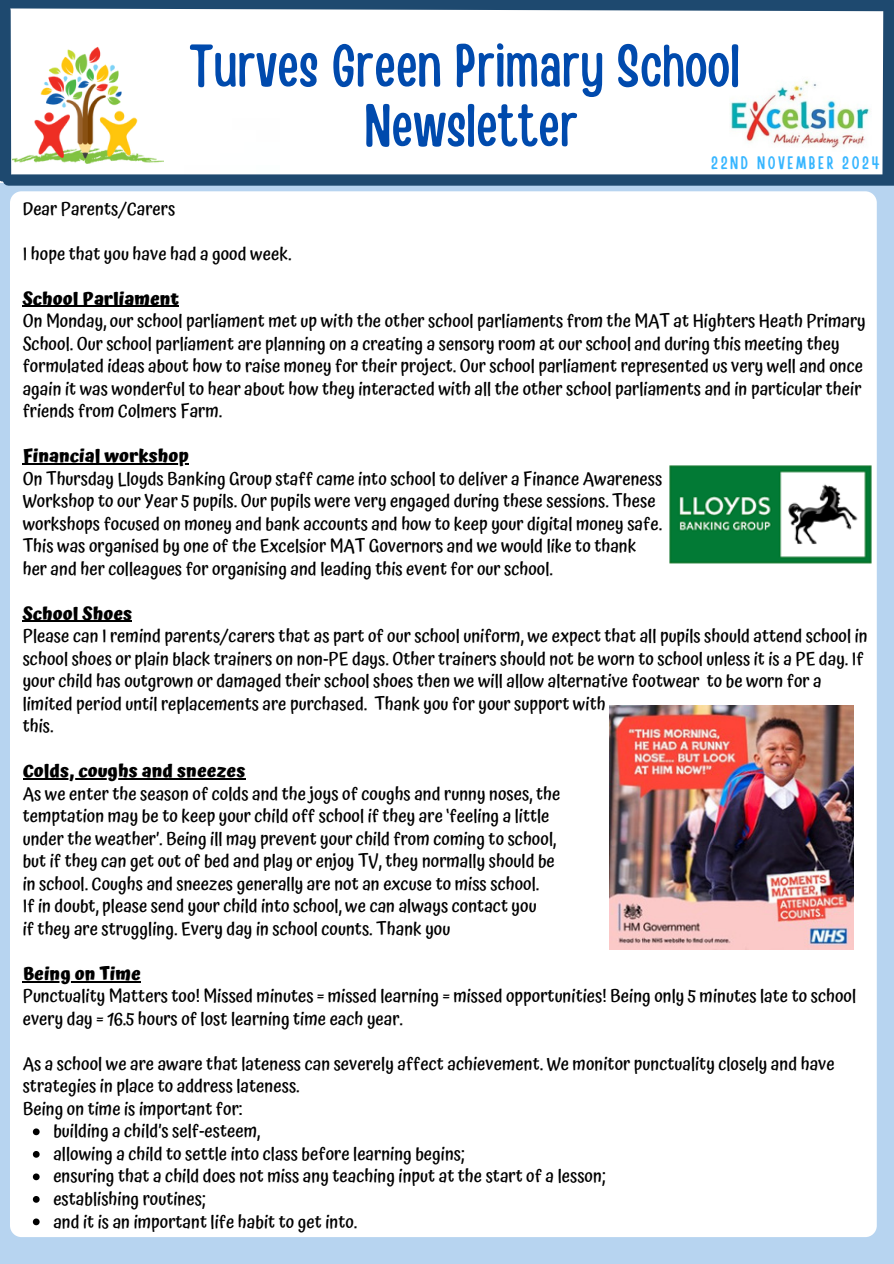
<style>
.page{position:relative;width:894px;height:1264px;background:#fff}
.page>*{position:absolute;margin:0;border:0;box-sizing:border-box;transform-origin:0 0}
.t1{font:60px/59.7px "Handy Casual Condensed";color:#004aad;text-align:center}
.t2{font:500 18px/22.5px "Atma";color:#000}
.t3{font:18px "Handy Casual Condensed";letter-spacing:.14em;color:#38b6ff}
.s1{font-weight:700}
</style>
<div class="page">
<div style="left:0;top:183px;width:893px;height:1080px;background:#b7d4f0"></div>
<svg style="left:0;top:0;width:893px;height:192px"></svg>
<div style="left:10px;top:191px;width:866px;height:1046px;background:#fff;border-radius:11px"></div>
<hr style="left:23px;top:306px;width:156px;height:1px;background:#000">
<hr style="left:23px;top:463px;width:166px;height:1px;background:#000">
<hr style="left:23px;top:621px;width:109px;height:1px;background:#000">
<hr style="left:23px;top:778px;width:222px;height:1px;background:#000">
<hr style="left:23px;top:981px;width:118px;height:1px;background:#000">
<svg style="left:33px;top:1128px;width:7px;height:7px"></svg>
<svg style="left:33px;top:1151px;width:7px;height:6px"></svg>
<svg style="left:33px;top:1173px;width:7px;height:7px"></svg>
<svg style="left:33px;top:1196px;width:7px;height:6px"></svg>
<svg style="left:33px;top:1218px;width:7px;height:7px"></svg>
<img style="left:669px;top:466px;width:202px;height:97px">
<img style="left:609px;top:705px;width:244px;height:244px">
<p class="t1" style="left:189px;top:33px;width:552px">Turves Green Primary School<br>Newsletter</p>
<p class="t3" style="left:711px;top:151px;width:170px">22ND NOVEMBER 2024</p>
<p class="t2" style="left:23px;top:197px;width:154px">Dear Parents/Carers</p>
<h2 class="t2" style="left:23px;top:242px;width:270px">I hope that you have had a good week.</h2>
<h3 class="t2" style="left:23px;top:287px;width:844px"><span class="s1">School Parliament<br></span>On Monday, our school parliament met up with the other school parliaments from the MAT at Highters Heath Primary School. Our school parliament are planning on a creating a sensory room at our school and during this meeting they formulated ideas about how to raise money for their project. Our school parliament represented us very well and once again it was wonderful to hear about how they interacted with all the other school parliaments and in particular their friends from Colmers Farm.</h3>
<h3 class="t2" style="left:23px;top:444px;width:641px"><span class="s1">Financial workshop<br></span>On Thursday Lloyds Banking Group staff came into school to deliver a Finance Awareness Workshop to our Year 5 pupils. Our pupils were very engaged during these sessions. These workshops focused on money and bank accounts and how to keep your digital money safe.<br>This was organised by one of the Excelsior MAT Governors and we would like to thank her and her colleagues for organising and leading this event for our school.</h3>
<h3 class="t2" style="left:23px;top:602px;width:846px"><span class="s1">School Shoes<br></span>Please can I remind parents/carers that as part of our school uniform, we expect that all pupils should attend school in school shoes or plain black trainers on non-PE days. Other trainers should not be worn to school unless it is a PE day. If your child has outgrown or damaged their school shoes then we will allow alternative footwear to be worn for a limited period until replacements are purchased. Thank you for your support with<br>this.</h3>
<h3 class="t2" style="left:23px;top:759px;width:539px"><span class="s1">Colds, coughs and sneezes<br></span>As we enter the season of colds and the joys of coughs and runny noses, the temptation may be to keep your child off school if they are ‘feeling a little under the weather’. Being ill may prevent your child from coming to school, but if they can get out of bed and play or enjoy TV, they normally should be in school. Coughs and sneezes generally are not an excuse to miss school.<br>If in doubt, please send your child into school, we can always contact you<br>if they are struggling. Every day in school counts. Thank you</h3>
<h3 class="t2" style="left:23px;top:962px;width:834px"><span class="s1">Being on Time<br></span>Punctuality Matters too! Missed minutes = missed learning = missed opportunities! Being only 5 minutes late to school every day = 16.5 hours of lost learning time each year.</h3>
<h3 class="t2" style="left:23px;top:1052px;width:813px">As a school we are aware that lateness can severely affect achievement. We monitor punctuality closely and have strategies in place to address lateness.<br>Being on time is important for:</h3>
<h3 class="t2" style="left:53px;top:1119px;width:208px">building a child’s self-esteem,</h3>
<h3 class="t2" style="left:53px;top:1142px;width:413px">allowing a child to settle into class before learning begins;</h3>
<p class="t2" style="left:53px;top:1164px;width:553px">ensuring that a child does not miss any teaching input at the start of a lesson;</p>
<p class="t2" style="left:53px;top:1187px;width:154px">establishing routines;</p>
<p class="t2" style="left:53px;top:1209px;width:305px">and it is an important life habit to get into.</p>
</div>
